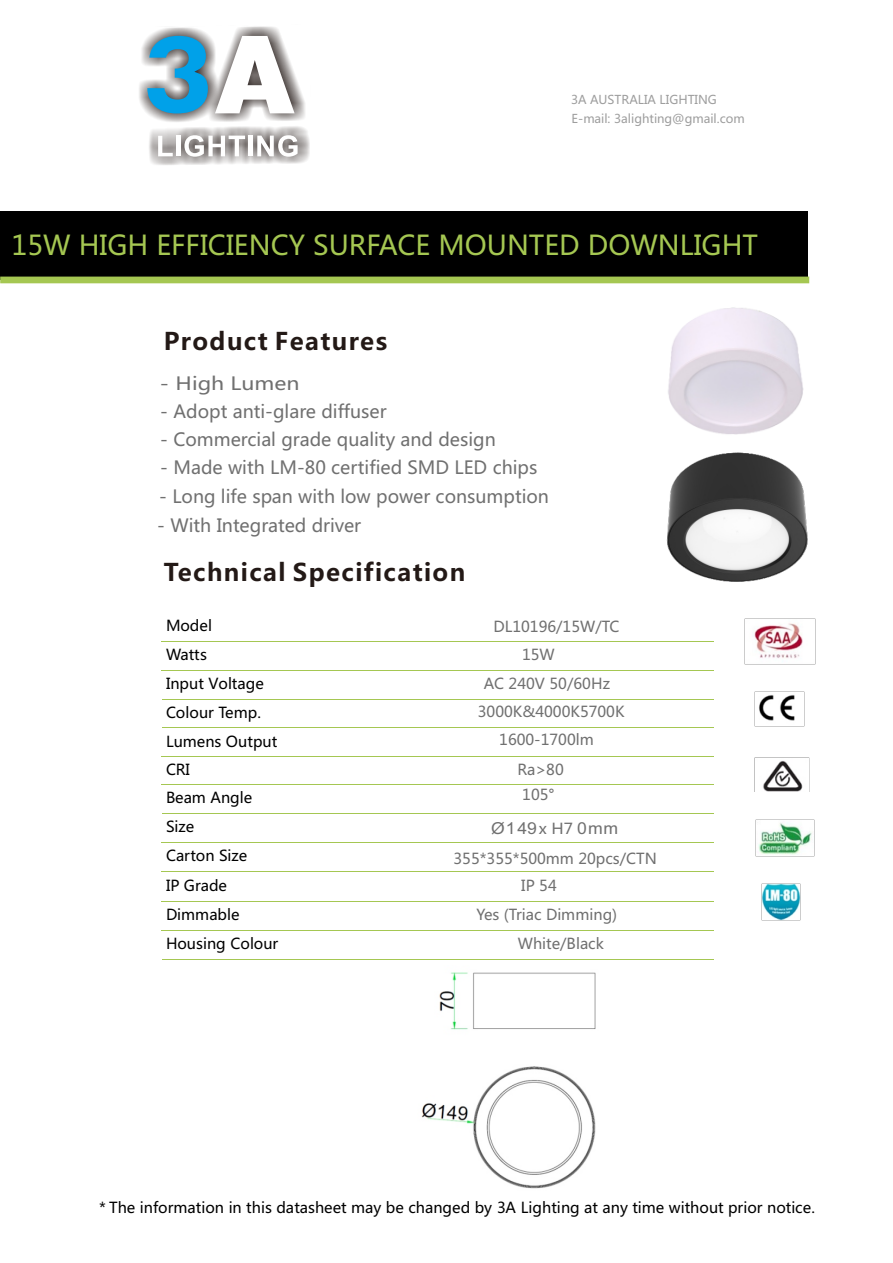
<style>
.page{position:relative;width:893px;height:1263px;background:#fff}
.page>*{position:absolute;margin:0;border:0;box-sizing:border-box;transform-origin:0 0}
.t1{font:27px "Microsoft Ya Hei";color:#a5c752}
.t2{font:700 24px "Microsoft Ya Hei";letter-spacing:.06em;color:#231916}
.t3{font:18px "Microsoft Ya Hei";color:#707070}
.t4{font:18px "Microsoft Ya Hei";color:#707070;scale:1.18 1}
.t5{font:16.5px "Arial";letter-spacing:.06em;color:#707070;scale:1.07 1}
.t6{font:15px/29.4px "Microsoft Ya Hei";color:#000}
.t7{font:15px "Microsoft Ya Hei";color:#707070}
.t8{font:12px/19.8px "Microsoft Ya Hei";color:#9e9e9e}
.s1{font-family:"Microsoft Ya Hei";font-size:15px}
</style>
<div class="page">
<div style="left:0;top:212px;width:808px;height:68px;background:#000"></div>
<hr style="left:162px;top:641px;width:197px;height:1px;background:#a5c752">
<hr style="left:359px;top:641px;width:355px;height:1px;background:#a5c752">
<hr style="left:162px;top:670px;width:197px;height:1px;background:#a5c752">
<hr style="left:359px;top:670px;width:355px;height:1px;background:#a5c752">
<hr style="left:162px;top:699px;width:552px;height:1px;background:#a5c752">
<hr style="left:162px;top:727px;width:552px;height:1px;background:#a5c752">
<hr style="left:162px;top:756px;width:197px;height:1px;background:#a5c752">
<hr style="left:359px;top:756px;width:355px;height:1px;background:#a5c752">
<hr style="left:162px;top:784px;width:197px;height:1px;background:#a5c752">
<hr style="left:359px;top:784px;width:355px;height:1px;background:#a5c752">
<hr style="left:162px;top:813px;width:552px;height:1px;background:#a5c752">
<hr style="left:162px;top:842px;width:197px;height:1px;background:#a5c752">
<hr style="left:359px;top:842px;width:355px;height:1px;background:#a5c752">
<hr style="left:162px;top:871px;width:197px;height:1px;background:#a5c752">
<hr style="left:359px;top:871px;width:355px;height:1px;background:#a5c752">
<hr style="left:162px;top:901px;width:197px;height:1px;background:#a5c752">
<hr style="left:359px;top:901px;width:355px;height:1px;background:#a5c752">
<hr style="left:162px;top:930px;width:197px;height:1px;background:#a5c752">
<hr style="left:359px;top:930px;width:355px;height:1px;background:#a5c752">
<hr style="left:162px;top:959px;width:552px;height:1px;background:#a5c752">
<div style="left:0;top:277px;width:809px;height:6px;background:#a5c752"></div>
<img style="left:755px;top:691px;width:49px;height:36px">
<img style="left:755px;top:820px;width:59px;height:37px">
<img style="left:754px;top:757px;width:55px;height:35px">
<img style="left:744px;top:619px;width:72px;height:46px">
<img style="left:761px;top:884px;width:40px;height:37px">
<svg style="left:139px;top:26px;width:171px;height:139px"></svg>
<img style="left:668px;top:307px;width:136px;height:128px">
<img style="left:666px;top:452px;width:142px;height:130px">
<img style="left:421px;top:972px;width:175px;height:217px">
<p class="t8" style="left:571px;top:90px;width:175px">3A AUSTRALIA LIGHTING<br>E-mail: 3alighting@gmail.com</p>
<h1 class="t1" style="left:12px;top:233px;width:748px">15W HIGH EFFICIENCY SURFACE MOUNTED DOWNLIGHT</h1>
<h2 class="t2" style="left:164px;top:330px;width:225px">Product Features</h2>
<p class="t4" style="left:160px;top:376px;width:120px">- High Lumen</p>
<p class="t3" style="left:160px;top:404px;width:228px">- Adopt anti-glare diffuser</p>
<p class="t3" style="left:160px;top:432px;width:337px">- Commercial grade quality and design</p>
<p class="t3" style="left:160px;top:460px;width:379px">- Made with LM-80 certified SMD LED chips</p>
<p class="t3" style="left:157px;top:517px;width:206px">- With Integrated driver</p>
<p class="t3" style="left:159px;top:488px;width:391px">- Long life span with low power consumption</p>
<h2 class="t2" style="left:164px;top:562px;width:303px">Technical Specification</h2>
<p class="t6" style="left:166px;top:612px;width:48px">Model</p>
<p class="t7" style="left:493px;top:620px;width:128px">DL10196/15W/TC</p>
<p class="t6" style="left:166px;top:641px;width:42px">Watts</p>
<p class="t7" style="left:522px;top:648px;width:34px">15W</p>
<p class="t6" style="left:166px;top:670px;width:99px">Input Voltage</p>
<p class="t7" style="left:484px;top:677px;width:128px">AC 240V 50/60Hz</p>
<p class="t6" style="left:166px;top:699px;width:96px">Colour Temp.</p>
<p class="t7" style="left:478px;top:705px;width:148px">3000K&amp;4000K5700K</p>
<p class="t6" style="left:166px;top:728px;width:113px">Lumens Output</p>
<p class="t7" style="left:499px;top:733px;width:96px">1600-1700lm</p>
<p class="t6" style="left:166px;top:756px;width:25px">CRI</p>
<p class="t7" style="left:517px;top:763px;width:48px">Ra&gt;80</p>
<p class="t6" style="left:166px;top:784px;width:88px">Beam Angle</p>
<p class="t7" style="left:522px;top:788px;width:34px">105°</p>
<p class="t6" style="left:166px;top:813px;width:83px">Size<br>Carton Size</p>
<p class="t5" style="left:491px;top:822px;width:120px">Ø149<span class="s1">x H7</span> 0mm</p>
<p class="t7" style="left:453px;top:852px;width:205px">355*355*500mm 20pcs/CTN</p>
<p class="t6" style="left:166px;top:872px;width:63px">IP Grade</p>
<p class="t7" style="left:521px;top:878px;width:37px">IP 54</p>
<p class="t6" style="left:166px;top:901px;width:75px">Dimmable</p>
<p class="t7" style="left:476px;top:908px;width:142px">Yes (Triac Dimming)</p>
<p class="t6" style="left:166px;top:930px;width:114px">Housing Colour</p>
<p class="t7" style="left:518px;top:937px;width:88px">White/Black</p>
<p class="t6" style="left:99px;top:1194px;width:717px">* The information in this datasheet may be changed by 3A Lighting at any time without prior notice.</p>
</div>
